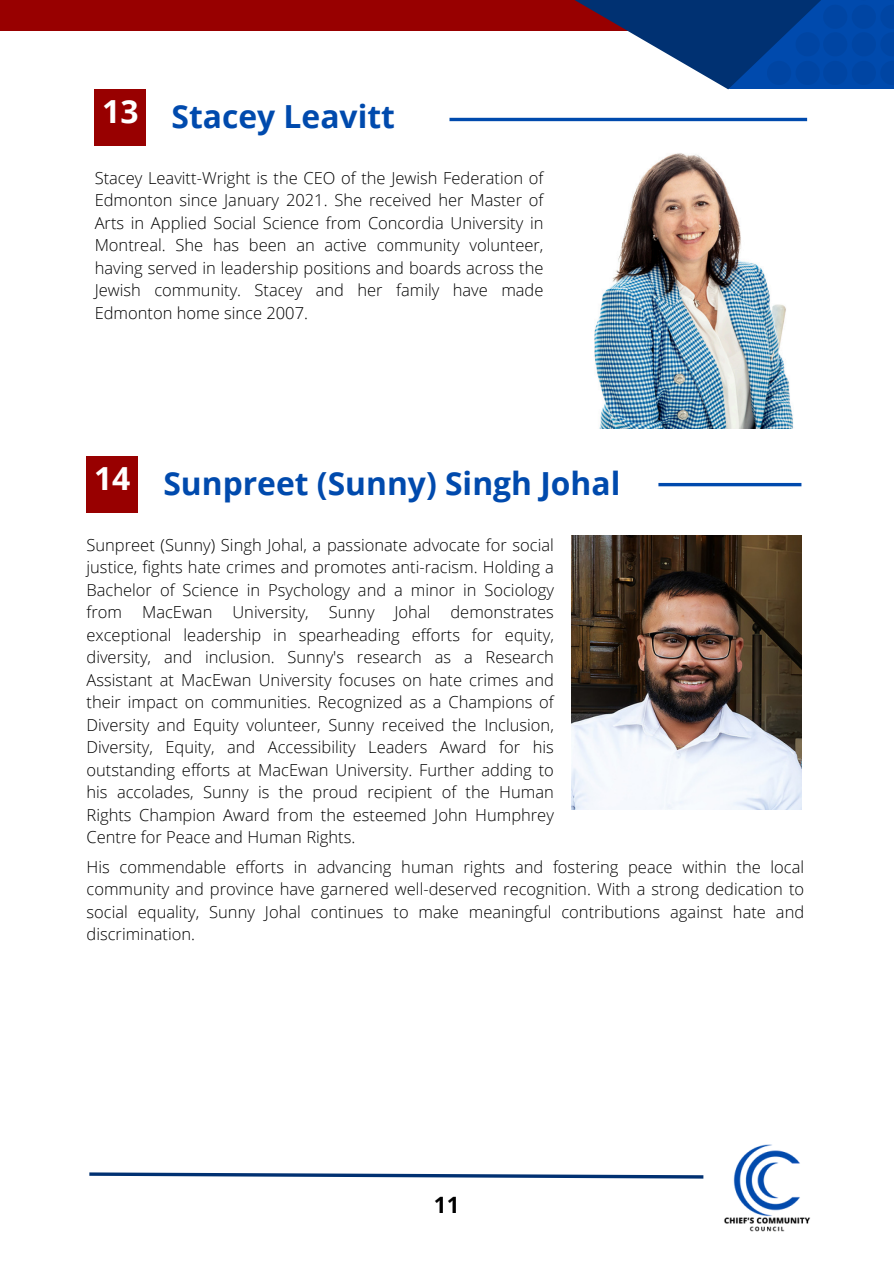
<style>
.page{position:relative;width:894px;height:1264px;background:#fff}
.page>*{position:absolute;margin:0;border:0;box-sizing:border-box;transform-origin:0 0}
.t1{font:700 31.8px "Open Sans";color:#004aad}
.t2{font:700 31.8px "Open Sans";color:#fff}
.t3{font:700 22.5px "Open Sans";color:#000}
.t4{font:300 16.5px/22.5px "Open Sans";color:#000;text-align:justify}
</style>
<div class="page">
<div style="left:0;top:0;width:700px;height:31px;background:#980000"></div>
<svg style="left:575px;top:0;width:153px;height:89px"></svg>
<svg style="left:728px;top:0;width:165px;height:89px;background:#003985"></svg>
<div style="left:95px;top:90px;width:51px;height:56px;background:#980000"></div>
<hr style="left:449px;top:118px;width:357px;height:3px;background:#004aad">
<svg style="left:767px;top:0;width:126px;height:84px;background:#0044a0"></svg>
<svg style="left:89px;top:1172px;width:615px;height:7px"></svg>
<img style="left:724px;top:1144px;width:86px;height:88px">
<div style="left:86px;top:456px;width:52px;height:57px;background:#980000"></div>
<hr style="left:658px;top:483px;width:143px;height:3px;background:#004aad">
<img style="left:594px;top:153px;width:199px;height:275px">
<img style="left:571px;top:535px;width:230px;height:274px">
<p class="t2" style="left:102px;top:89px;width:38px">13</p>
<p class="t1" style="left:171px;top:94px;width:225px">Stacey Leavitt</p>
<p class="t4" style="left:95px;top:166px;width:450px">Stacey Leavitt-Wright is the CEO of the Jewish Federation of Edmonton since January 2021. She received her Master of Arts in Applied Social Science from Concordia University in Montreal. She has been an active community volunteer, having served in leadership positions and boards across the Jewish community. Stacey and her family have made Edmonton home since 2007.</p>
<p class="t2" style="left:94px;top:456px;width:38px">14</p>
<p class="t1" style="left:163px;top:461px;width:458px">Sunpreet (Sunny) Singh Johal</p>
<p class="t4" style="left:86px;top:533px;width:469px">Sunpreet (Sunny) Singh Johal, a passionate advocate for social justice, fights hate crimes and promotes anti-racism. Holding a Bachelor of Science in Psychology and a minor in Sociology from MacEwan University, Sunny Johal demonstrates exceptional leadership in spearheading efforts for equity, diversity, and inclusion. Sunny's research as a Research Assistant at MacEwan University focuses on hate crimes and their impact on communities. Recognized as a Champions of Diversity and Equity volunteer, Sunny received the Inclusion, Diversity, Equity, and Accessibility Leaders Award for his outstanding efforts at MacEwan University. Further adding to his accolades, Sunny is the proud recipient of the Human Rights Champion Award from the esteemed John Humphrey Centre for Peace and Human Rights.</p>
<p class="t4" style="left:86px;top:855px;width:719px">His commendable efforts in advancing human rights and fostering peace within the local community and province have garnered well-deserved recognition. With a strong dedication to social equality, Sunny Johal continues to make meaningful contributions against hate and discrimination.</p>
<h1 class="t3" style="left:434px;top:1189px;width:27px">11</h1>
</div>
